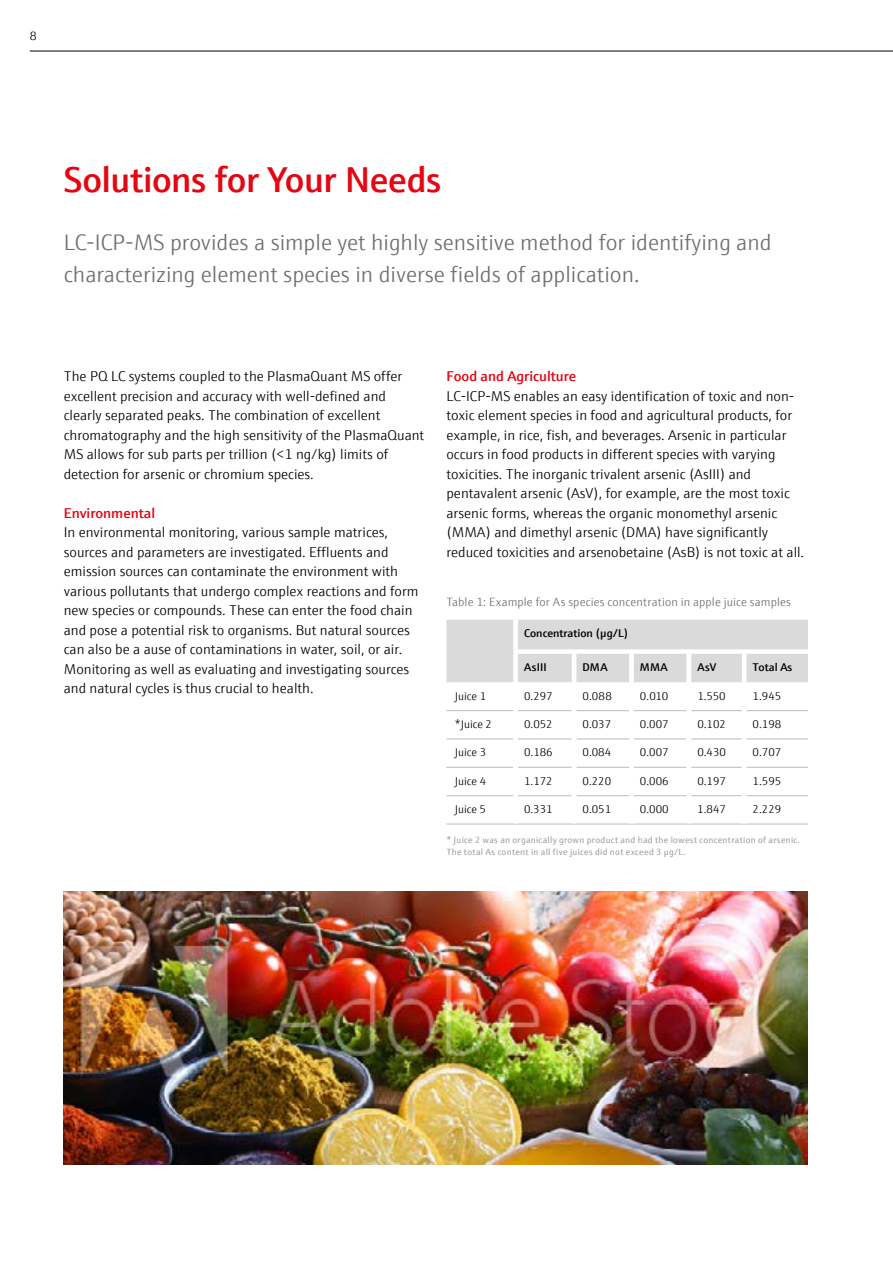
<style>
.page{position:relative;width:893px;height:1263px;background:#fff}
.page>*{position:absolute;margin:0;border:0;box-sizing:border-box;transform-origin:0 0}
.t1{font:600 36px "E+H Sans";letter-spacing:-.01em;color:#e30613}
.t2{font:300 22.5px/32.4px "E+H Sans";color:#706f6f}
.t3{font:300 14.25px/19.5px "E+H Sans";color:#000}
.t4{font:600 14.25px "E+H Sans";color:#e30613}
.t5{font:300 12px "E+H Sans";letter-spacing:.01em;color:#706f6f}
.t6{font:300 12px "E+H Sans";color:#000}
.t7{font:300 11.25px "E+H Sans";color:#000}
.t8{font:600 11.25px "E+H Sans";color:#000}
.t9{font:9px/12px "E+H Sans";letter-spacing:.03em;color:#9d9d9c}
</style>
<div class="page">
<img style="left:64px;top:892px;width:744px;height:272px">
<hr style="left:446px;top:710px;width:67px;height:1px;background:#c6c6c6">
<hr style="left:446px;top:738px;width:67px;height:1px;background:#c6c6c6">
<hr style="left:446px;top:767px;width:67px;height:1px;background:#c6c6c6">
<hr style="left:446px;top:795px;width:67px;height:1px;background:#c6c6c6">
<hr style="left:446px;top:823px;width:70px;height:2px;background:#c6c6c6">
<hr style="left:518px;top:710px;width:54px;height:1px;background:#c6c6c6">
<hr style="left:576px;top:710px;width:53px;height:1px;background:#c6c6c6">
<hr style="left:634px;top:710px;width:52px;height:1px;background:#c6c6c6">
<hr style="left:691px;top:710px;width:51px;height:1px;background:#c6c6c6">
<hr style="left:746px;top:710px;width:62px;height:1px;background:#c6c6c6">
<hr style="left:518px;top:738px;width:54px;height:1px;background:#c6c6c6">
<hr style="left:576px;top:738px;width:53px;height:1px;background:#c6c6c6">
<hr style="left:634px;top:738px;width:52px;height:1px;background:#c6c6c6">
<hr style="left:691px;top:738px;width:51px;height:1px;background:#c6c6c6">
<hr style="left:746px;top:738px;width:62px;height:1px;background:#c6c6c6">
<hr style="left:518px;top:767px;width:54px;height:1px;background:#c6c6c6">
<hr style="left:576px;top:767px;width:53px;height:1px;background:#c6c6c6">
<hr style="left:634px;top:767px;width:52px;height:1px;background:#c6c6c6">
<hr style="left:691px;top:767px;width:51px;height:1px;background:#c6c6c6">
<hr style="left:746px;top:767px;width:62px;height:1px;background:#c6c6c6">
<hr style="left:518px;top:795px;width:54px;height:1px;background:#c6c6c6">
<hr style="left:576px;top:795px;width:53px;height:1px;background:#c6c6c6">
<hr style="left:634px;top:795px;width:52px;height:1px;background:#c6c6c6">
<hr style="left:691px;top:795px;width:51px;height:1px;background:#c6c6c6">
<hr style="left:746px;top:795px;width:62px;height:1px;background:#c6c6c6">
<hr style="left:516px;top:823px;width:58px;height:2px;background:#c6c6c6">
<hr style="left:574px;top:823px;width:57px;height:2px;background:#c6c6c6">
<hr style="left:631px;top:823px;width:58px;height:2px;background:#c6c6c6">
<hr style="left:689px;top:823px;width:55px;height:2px;background:#c6c6c6">
<hr style="left:744px;top:823px;width:64px;height:2px;background:#c6c6c6">
<svg style="left:446px;top:620px;width:362px;height:62px;background:#dcdcdc"></svg>
<div style="left:513px;top:654px;width:5px;height:28px;background:#fff"></div>
<hr style="left:572px;top:654px;width:4px;height:28px;background:#fff">
<div style="left:629px;top:654px;width:5px;height:28px;background:#fff"></div>
<div style="left:686px;top:654px;width:5px;height:28px;background:#fff"></div>
<hr style="left:742px;top:654px;width:4px;height:28px;background:#fff">
<hr style="left:30px;top:51px;width:863px;height:1px;background:#000">
<p class="t6" style="left:30px;top:27px;width:8px">8</p>
<h1 class="t1" style="left:64px;top:152px;width:379px">Solutions for Your Needs</h1>
<h2 class="t2" style="left:64px;top:224px;width:709px">LC-ICP-MS provides a simple yet highly sensitive method for identifying and characterizing element species in diverse fields of application.</h2>
<p class="t3" style="left:64px;top:366px;width:362px">The PQ LC systems coupled to the PlasmaQuant MS offer excellent precision and accuracy with well-defined and clearly separated peaks. The combination of excellent chromatography and the high sensitivity of the PlasmaQuant MS allows for sub parts per trillion (&lt;1 ng/kg) limits of detection for arsenic or chromium species.</p>
<p class="t4" style="left:64px;top:502px;width:93px">Environmental</p>
<p class="t3" style="left:64px;top:522px;width:356px">In environmental monitoring, various sample matrices, sources and parameters are investigated. Effluents and emission sources can contaminate the environment with various pollutants that undergo complex reactions and form new species or compounds. These can enter the food chain and pose a potential risk to organisms. But natural sources can also be a ause of contaminations in water, soil, or air.<br>Monitoring as well as evaluating and investigating sources and natural cycles is thus crucial to health.</p>
<p class="t4" style="left:446px;top:366px;width:131px">Food and Agriculture</p>
<p class="t3" style="left:446px;top:385px;width:359px">LC-ICP-MS enables an easy identification of toxic and non&shy;toxic element species in food and agricultural products, for example, in rice, fish, and beverages. Arsenic in particular occurs in food products in different species with varying toxicities. The inorganic trivalent arsenic (AsIII) and pentavalent arsenic (AsV), for example, are the most toxic arsenic forms, whereas the organic monomethyl arsenic (MMA) and dimethyl arsenic (DMA) have significantly reduced toxicities and arsenobetaine (AsB) is not toxic at all.</p>
<p class="t5" style="left:446px;top:593px;width:346px">Table 1: Example for As species concentration in apple juice samples</p>
<p class="t8" style="left:524px;top:625px;width:106px">Concentration (µg/L)</p>
<p class="t8" style="left:524px;top:659px;width:24px">AsIII</p>
<p class="t8" style="left:583px;top:659px;width:26px">DMA</p>
<p class="t8" style="left:640px;top:659px;width:29px">MMA</p>
<p class="t8" style="left:697px;top:659px;width:20px">AsV</p>
<p class="t8" style="left:753px;top:659px;width:41px">Total As</p>
<p class="t7" style="left:455px;top:688px;width:33px">Juice 1</p>
<p class="t7" style="left:524px;top:688px;width:30px">0.297</p>
<p class="t7" style="left:583px;top:688px;width:31px">0.088</p>
<p class="t7" style="left:640px;top:688px;width:30px">0.010</p>
<p class="t7" style="left:697px;top:688px;width:30px">1.550</p>
<p class="t7" style="left:753px;top:688px;width:30px">1.945</p>
<p class="t7" style="left:455px;top:716px;width:39px">*Juice 2</p>
<p class="t7" style="left:524px;top:716px;width:30px">0.052</p>
<p class="t7" style="left:582px;top:716px;width:30px">0.037</p>
<p class="t7" style="left:640px;top:716px;width:30px">0.007</p>
<p class="t7" style="left:697px;top:716px;width:30px">0.102</p>
<p class="t7" style="left:753px;top:716px;width:30px">0.198</p>
<p class="t7" style="left:455px;top:744px;width:33px">Juice 3</p>
<p class="t7" style="left:524px;top:744px;width:30px">0.186</p>
<p class="t7" style="left:582px;top:744px;width:30px">0.084</p>
<p class="t7" style="left:640px;top:744px;width:30px">0.007</p>
<p class="t7" style="left:697px;top:744px;width:30px">0.430</p>
<p class="t7" style="left:753px;top:744px;width:30px">0.707</p>
<p class="t7" style="left:455px;top:773px;width:33px">Juice 4</p>
<p class="t7" style="left:524px;top:773px;width:30px">1.172</p>
<p class="t7" style="left:582px;top:773px;width:30px">0.220</p>
<p class="t7" style="left:640px;top:773px;width:30px">0.006</p>
<p class="t7" style="left:697px;top:773px;width:30px">0.197</p>
<p class="t7" style="left:753px;top:773px;width:30px">1.595</p>
<p class="t7" style="left:455px;top:801px;width:33px">Juice 5</p>
<p class="t7" style="left:524px;top:801px;width:30px">0.331</p>
<p class="t7" style="left:582px;top:801px;width:30px">0.051</p>
<p class="t7" style="left:640px;top:801px;width:30px">0.000</p>
<p class="t7" style="left:697px;top:801px;width:30px">1.847</p>
<p class="t7" style="left:753px;top:801px;width:30px">2.229</p>
<p class="t9" style="left:446px;top:833px;width:355px">* Juice 2 was an organically grown product and had the lowest concentration of arsenic.<br>The total As content in all five juices did not exceed 3 µg/L.</p>
</div>
